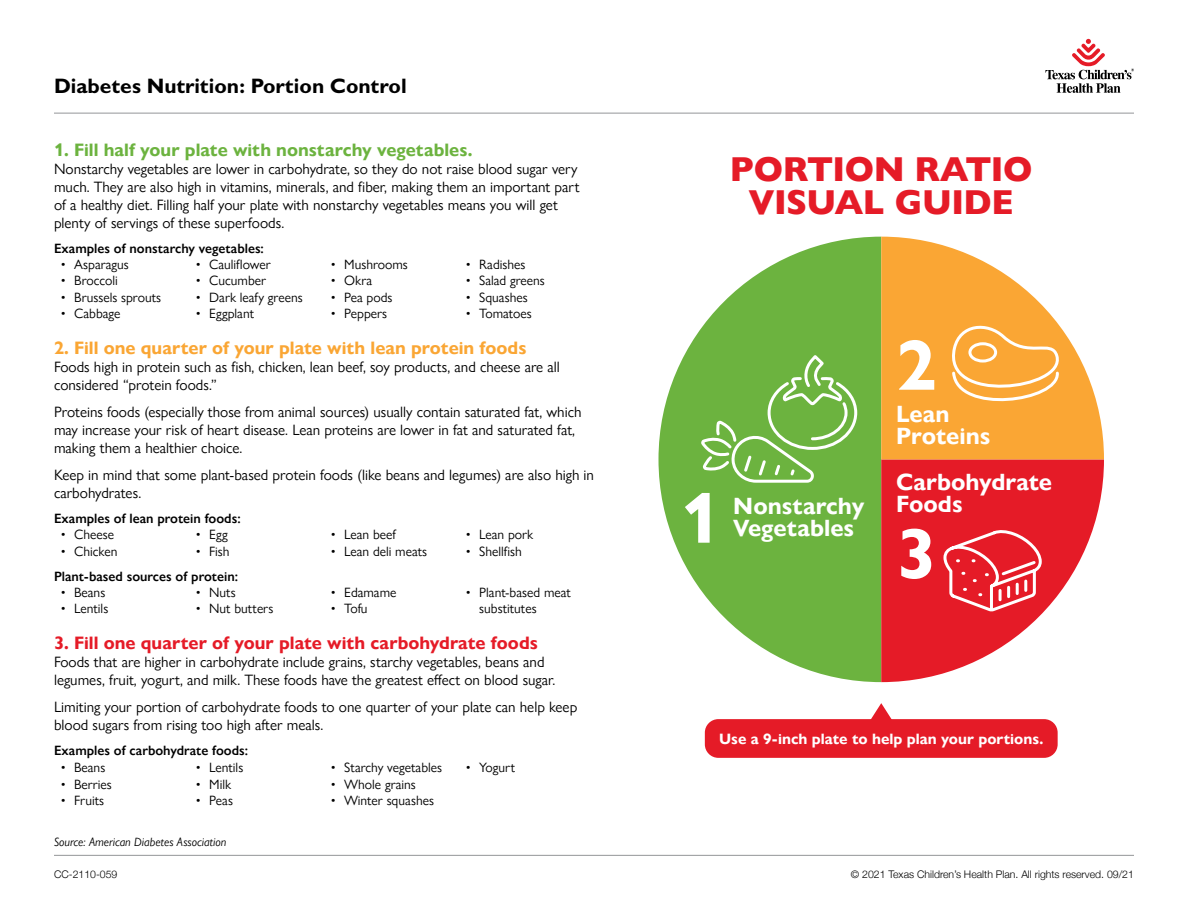
<style>
.page{position:relative;width:1188px;height:918px;background:#fff}
.page>*{position:absolute;margin:0;border:0;box-sizing:border-box;transform-origin:0 0}
.t1{font:700 72px "Gill Sans Nova";color:#fff}
.t2{font:800 34.5px/32.4px "Gill Sans Nova";color:#e51b27;text-align:center}
.t3{font:700 23.55px/22.5px "Gill Sans Nova";color:#fff}
.t4{font:700 21px "Gill Sans MT Std";color:#000}
.t5{font:700 18px "Gill Sans Nova";color:#e51b27}
.t6{font:700 18px "Gill Sans Nova";color:#faa634}
.t7{font:700 18px "Gill Sans Nova";color:#6cb33f}
.t8{font:15px/18px "Gill Sans Nova";color:#000}
.t9{font:700 15px "Gill Sans Nova";color:#fff}
.t10{font:13.5px/16.2px "Gill Sans Nova";color:#000}
.t11{font:600 13.5px "Gill Sans Nova";color:#000}
.t12{font:italic 12px "Gill Sans Nova";color:#000}
.t13{font:300 10.5px "Helvetica Neue";color:#000}
</style>
<div class="page">
<div style="left:705px;top:719px;width:353px;height:39px;background:#e51b27;border-radius:14px"></div>
<svg style="left:1045px;top:39px;width:89px;height:54px"></svg>
<hr style="left:54px;top:113px;width:1080px;height:1px;background:#939598">
<hr style="left:54px;top:855px;width:1080px;height:1px;background:#939598">
<svg style="left:658px;top:237px;width:223px;height:445px;fill:#6cb33f"></svg>
<svg style="left:881px;top:459px;width:223px;height:223px;fill:#e51b27"></svg>
<svg style="left:881px;top:237px;width:223px;height:222px;fill:#faa634"></svg>
<svg style="left:698px;top:352px;width:161px;height:132px"></svg>
<svg style="left:941px;top:317px;width:125px;height:98px"></svg>
<svg style="left:942px;top:527px;width:101px;height:87px"></svg>
<hr style="left:990px;top:586px;width:3px;height:23px;background:#fff">
<svg style="left:866px;top:703px;width:30px;height:17px"></svg>
<h3 class="t4" style="left:54px;top:73px;width:354px">Diabetes Nutrition: Portion Control</h3>
<p class="t7" style="left:54px;top:139px;width:420px">1. Fill half your plate with nonstarchy vegetables.</p>
<p class="t8" style="left:54px;top:160px;width:527px">Nonstarchy vegetables are lower in carbohydrate, so they do not raise blood sugar very much. They are also high in vitamins, minerals, and fiber, making them an important part of a healthy diet. Filling half your plate with nonstarchy vegetables means you will get plenty of servings of these superfoods.</p>
<p class="t11" style="left:54px;top:240px;width:211px">Examples of nonstarchy vegetables:</p>
<p class="t10" style="left:61px;top:256px;width:70px">• Asparagus</p>
<p class="t10" style="left:61px;top:273px;width:59px">• Broccoli</p>
<p class="t10" style="left:61px;top:289px;width:102px">• Brussels sprouts</p>
<p class="t10" style="left:61px;top:305px;width:61px">• Cabbage</p>
<p class="t10" style="left:196px;top:256px;width:76px">• Cauliflower</p>
<p class="t10" style="left:196px;top:273px;width:72px">• Cucumber</p>
<p class="t10" style="left:196px;top:289px;width:108px">• Dark leafy greens</p>
<p class="t10" style="left:196px;top:305px;width:60px">• Eggplant</p>
<p class="t10" style="left:466px;top:256px;width:61px">• Radishes</p>
<p class="t10" style="left:466px;top:273px;width:81px">• Salad greens</p>
<p class="t10" style="left:466px;top:289px;width:64px">• Squashes</p>
<p class="t10" style="left:466px;top:305px;width:68px">• Tomatoes</p>
<p class="t6" style="left:54px;top:337px;width:474px">2. Fill one quarter of your plate with lean protein foods</p>
<p class="t8" style="left:54px;top:358px;width:507px">Foods high in protein such as fish, chicken, lean beef, soy products, and cheese are all considered “protein foods.”</p>
<p class="t8" style="left:54px;top:403px;width:529px">Proteins foods (especially those from animal sources) usually contain saturated fat, which may increase your risk of heart disease. Lean proteins are lower in fat and saturated fat, making them a healthier choice.</p>
<p class="t8" style="left:54px;top:466px;width:542px">Keep in mind that some plant-based protein foods (like beans and legumes) are also high in carbohydrates.</p>
<p class="t11" style="left:54px;top:510px;width:188px">Examples of lean protein foods:</p>
<p class="t10" style="left:61px;top:527px;width:55px">• Cheese</p>
<p class="t10" style="left:61px;top:543px;width:58px">• Chicken</p>
<p class="t10" style="left:331px;top:256px;width:79px">• Mushrooms</p>
<p class="t10" style="left:331px;top:273px;width:43px">• Okra</p>
<p class="t10" style="left:331px;top:289px;width:63px">• Pea pods</p>
<p class="t10" style="left:331px;top:305px;width:58px">• Peppers</p>
<p class="t10" style="left:331px;top:527px;width:67px">• Lean beef</p>
<p class="t10" style="left:331px;top:543px;width:98px">• Lean deli meats</p>
<p class="t10" style="left:466px;top:527px;width:69px">• Lean pork</p>
<p class="t10" style="left:466px;top:543px;width:58px">• Shellfish</p>
<p class="t10" style="left:196px;top:527px;width:33px">• Egg</p>
<p class="t10" style="left:196px;top:543px;width:35px">• Fish</p>
<p class="t11" style="left:54px;top:568px;width:186px">Plant-based sources of protein:</p>
<p class="t10" style="left:61px;top:584px;width:46px">• Beans</p>
<p class="t10" style="left:61px;top:600px;width:49px">• Lentils</p>
<p class="t10" style="left:479px;top:584px;width:93px;text-indent:-14px">• Plant-based meat substitutes</p>
<p class="t5" style="left:54px;top:632px;width:485px">3. Fill one quarter of your plate with carbohydrate foods</p>
<p class="t8" style="left:54px;top:653px;width:503px">Foods that are higher in carbohydrate include grains, starchy vegetables, beans and legumes, fruit, yogurt, and milk. These foods have the greatest effect on blood sugar.</p>
<p class="t8" style="left:54px;top:698px;width:525px">Limiting your portion of carbohydrate foods to one quarter of your plate can help keep blood sugars from rising too high after meals.</p>
<p class="t11" style="left:54px;top:742px;width:196px">Examples of carbohydrate foods:</p>
<p class="t10" style="left:61px;top:760px;width:46px">• Beans</p>
<p class="t10" style="left:61px;top:776px;width:53px">• Berries</p>
<p class="t10" style="left:61px;top:792px;width:45px">• Fruits</p>
<p class="t10" style="left:196px;top:584px;width:42px">• Nuts</p>
<p class="t10" style="left:196px;top:600px;width:79px">• Nut butters</p>
<p class="t10" style="left:331px;top:584px;width:67px">• Edamame</p>
<p class="t10" style="left:331px;top:600px;width:38px">• Tofu</p>
<p class="t10" style="left:196px;top:760px;width:49px">• Lentils</p>
<p class="t10" style="left:196px;top:776px;width:37px">• Milk</p>
<p class="t10" style="left:196px;top:792px;width:39px">• Peas</p>
<p class="t10" style="left:331px;top:760px;width:113px">• Starchy vegetables</p>
<p class="t10" style="left:331px;top:776px;width:87px">• Whole grains</p>
<p class="t10" style="left:331px;top:792px;width:105px">• Winter squashes</p>
<p class="t10" style="left:466px;top:760px;width:51px">• Yogurt</p>
<p class="t12" style="left:54px;top:835px;width:174px">Source: American Diabetes Association</p>
<h2 class="t2" style="left:730px;top:153px;width:304px">PORTION RATIO<br>VISUAL GUIDE</h2>
<h1 class="t1" style="left:680px;top:474px;width:42px">1</h1>
<h3 class="t3" style="left:733px;top:494px;width:133px">Nonstarchy<br>Vegetables</h3>
<h1 class="t1" style="left:896px;top:321px;width:42px">2</h1>
<h3 class="t3" style="left:896px;top:403px;width:96px">Lean<br>Proteins</h3>
<h3 class="t3" style="left:896px;top:471px;width:157px">Carbohydrate<br>Foods</h3>
<h1 class="t1" style="left:896px;top:509px;width:42px">3</h1>
<p class="t9" style="left:719px;top:729px;width:326px">Use a 9-inch plate to help plan your portions.</p>
<p class="t13" style="left:54px;top:865px;width:65px">CC-2110-059</p>
<p class="t13" style="left:851px;top:865px;width:285px">© 2021 Texas Children’s Health Plan. All rights reserved. 09/21</p>
</div>
